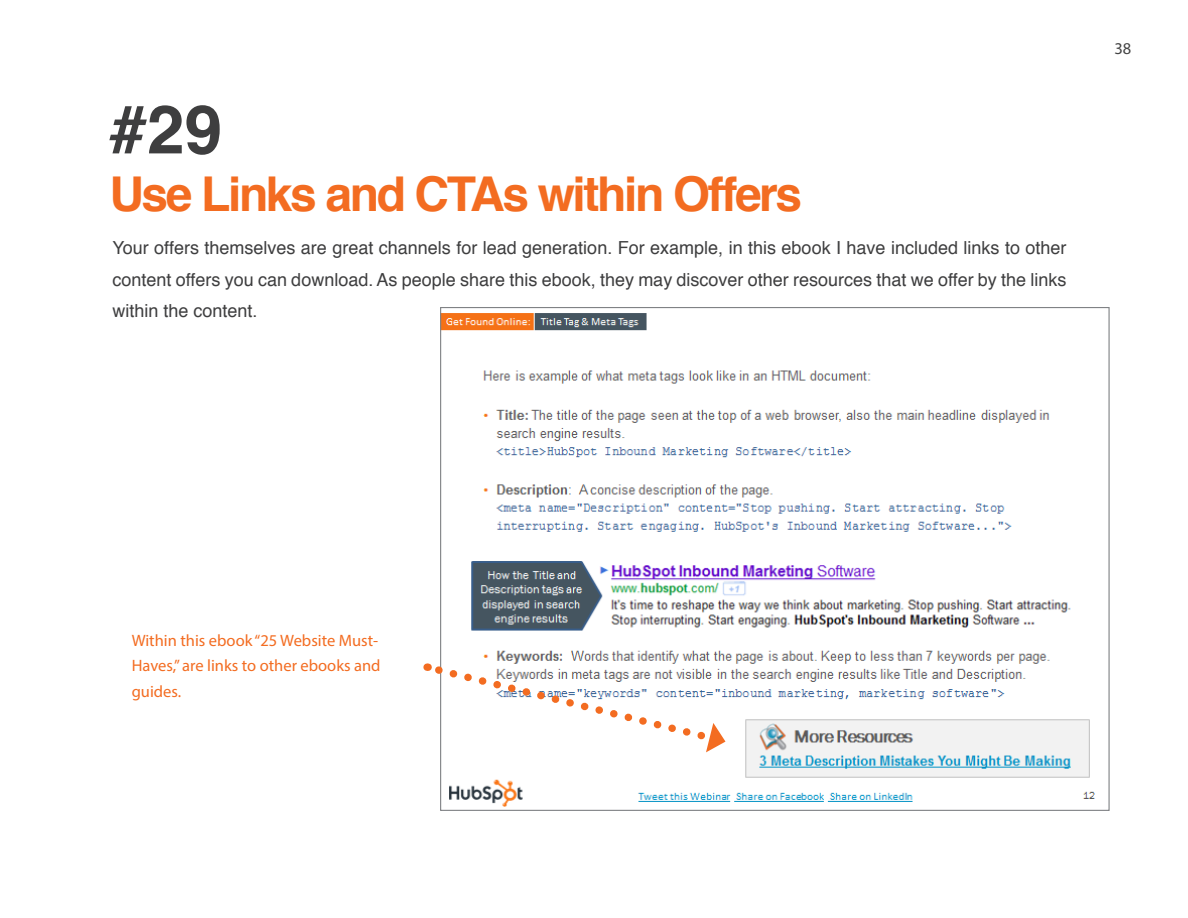
<style>
.page{position:relative;width:1188px;height:918px;background:#fff}
.page>*{position:absolute;margin:0;border:0;box-sizing:border-box;transform-origin:0 0}
.t1{font:700 67.5px "Helvetica";color:#3e3e3f}
.t2{font:700 48px "Helvetica";letter-spacing:-.05em;color:#f36c21}
.t3{font:18px/31.5px "Helvetica";color:#3e3e3f;text-align:justify}
.CTA_2ndary_style{font:16.5px/25.5px "Myriad Pro";color:#f36c21}
.t4{font:16.5px "Myriad Pro";color:#434343}
</style>
<div class="page">
<img style="left:442px;top:313px;width:653px;height:494px">
<svg style="left:425px;top:660px;width:300px;height:92px"></svg>
<p class="t1" style="left:109px;top:75px;width:114px">#29</p>
<p class="t2" style="left:109px;top:155px;width:694px">Use Links and CTAs within Offers</p>
<p class="t3" style="left:112px;top:233px;width:956px">Your offers themselves are great channels for lead generation. For example, in this ebook I have included links to other content offers you can download. As people share this ebook, they may discover other resources that we offer by the links within the content.</p>
<p class="t4" style="left:1114px;top:38px;width:18px">38</p>
<p class="CTA_2ndary_style" style="left:132px;top:627px;width:250px">Within this ebook “25 Website Must-<br>Haves,” are links to other ebooks and guides.</p>
</div>
